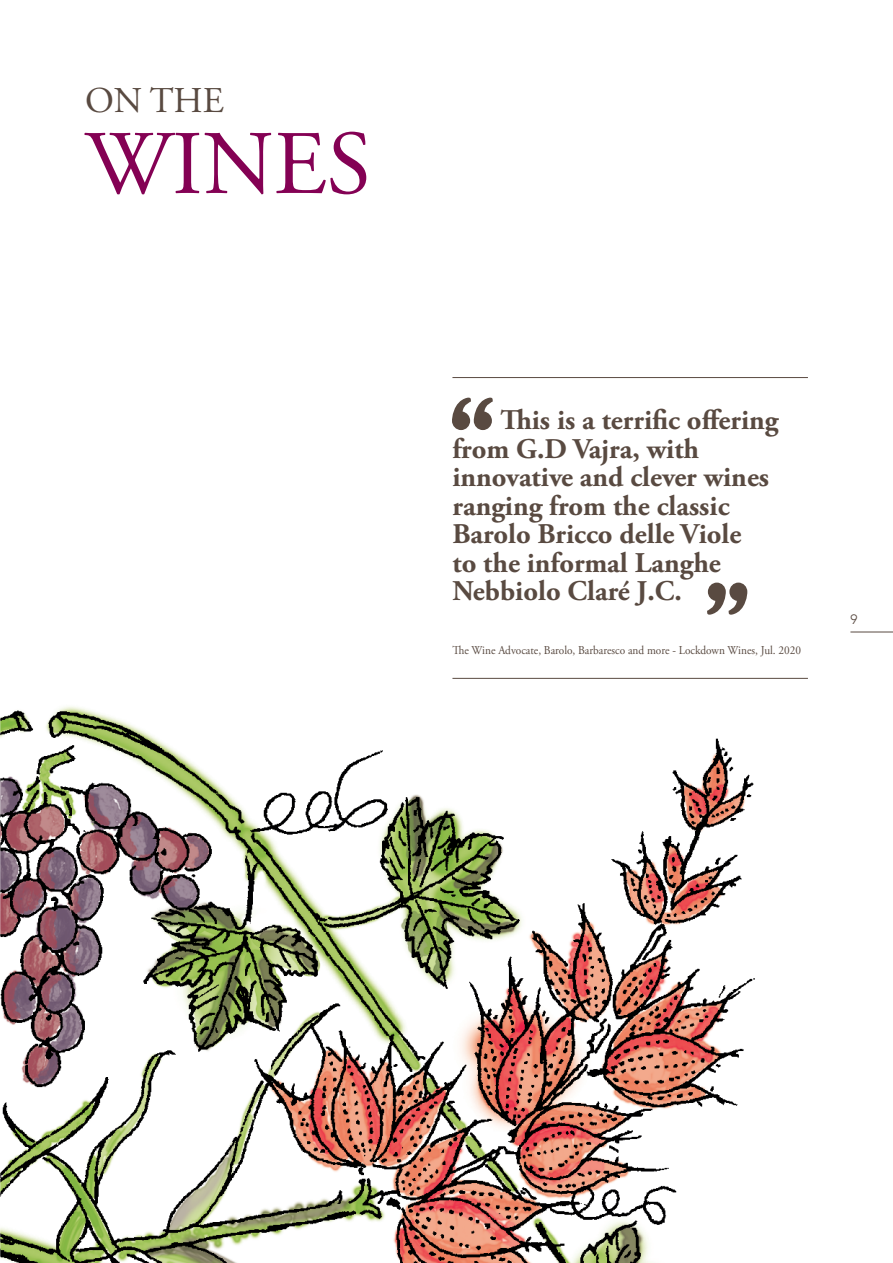
<style>
.page{position:relative;width:893px;height:1263px;background:#fff}
.page>*{position:absolute;margin:0;border:0;box-sizing:border-box;transform-origin:0 0}
.t1{font:90.6px "Adobe Garamond Pro";color:#840154}
.t2{font:36.3px "Adobe Garamond Pro";color:#594a41}
.t3{font:700 28.5px/28.5px "Adobe Garamond Pro";color:#594a41}
.t4{font:300 13.5px "Avenir";color:#594a41}
.t5{font:12px "Adobe Garamond Pro";color:#594a41;scale:.94 1}
</style>
<div class="page">
<hr style="left:850px;top:632px;width:43px;height:1px;background:#594a41">
<img style="left:0;top:677px;width:805px;height:586px">
<hr style="left:452px;top:678px;width:356px;height:1px;background:#594a41">
<hr style="left:452px;top:377px;width:356px;height:1px;background:#594a41">
<svg style="left:707px;top:583px;width:40px;height:32px"></svg>
<svg style="left:452px;top:397px;width:41px;height:33px"></svg>
<p class="t2" style="left:85px;top:79px;width:141px">ON THE</p>
<p class="t1" style="left:85px;top:110px;width:287px">WINES</p>
<p class="t3" style="left:452px;top:406px;width:328px;text-indent:48px">This is a terrific offering from G.D Vajra, with innovative and clever wines ranging from the classic<br>Barolo Bricco delle Viole<br>to the informal Langhe<br>Nebbiolo Claré J.C.</p>
<p class="t5" style="left:452px;top:643px;width:372px">The Wine Advocate, Barolo, Barbaresco and more - Lockdown Wines, Jul. 2020</p>
<p class="t4" style="left:850px;top:611px;width:9px">9</p>
</div>
